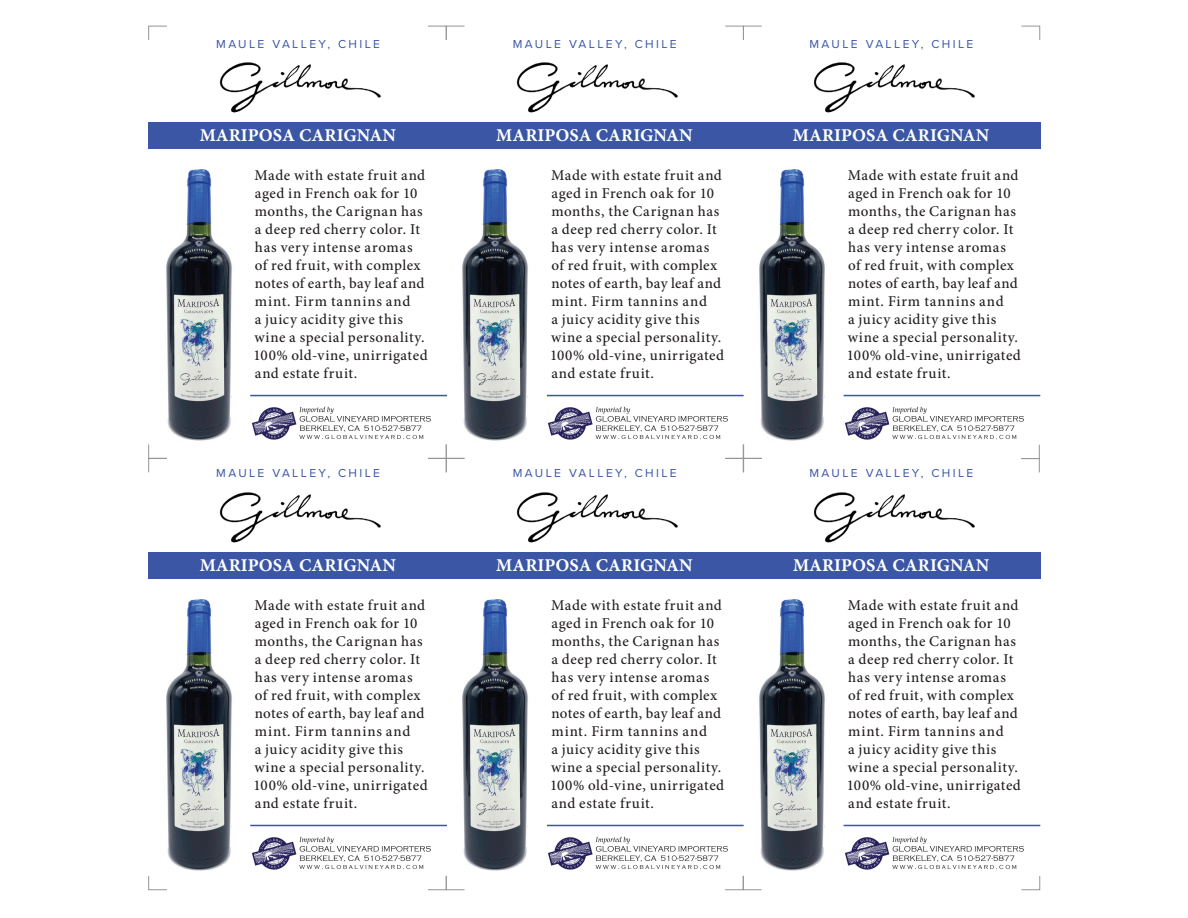
<style>
.page{position:relative;width:1188px;height:918px;background:#fff}
.page>*{position:absolute;margin:0;border:0;box-sizing:border-box;transform-origin:0 0}
.t1{font:18px "Minion Pro Bold Capt";color:#fff}
.t2{font:500 15px/18px "Minion Pro";letter-spacing:.035em;color:#231f20}
.t3{font:12px "Proxima Nova";letter-spacing:.2em;color:#3a56a5}
</style>
<div class="page">
<svg style="left:148px;top:876px;width:19px;height:14px"></svg>
<svg style="left:148px;top:444px;width:19px;height:29px"></svg>
<svg style="left:428px;top:876px;width:37px;height:14px"></svg>
<svg style="left:725px;top:876px;width:37px;height:14px"></svg>
<svg style="left:1021px;top:876px;width:19px;height:14px"></svg>
<svg style="left:428px;top:26px;width:37px;height:14px"></svg>
<svg style="left:725px;top:26px;width:37px;height:14px"></svg>
<svg style="left:428px;top:444px;width:37px;height:29px"></svg>
<svg style="left:725px;top:444px;width:37px;height:29px"></svg>
<svg style="left:1021px;top:26px;width:19px;height:14px"></svg>
<svg style="left:1021px;top:444px;width:19px;height:29px"></svg>
<svg style="left:148px;top:26px;width:19px;height:14px"></svg>
<hr style="left:250px;top:395px;width:197px;height:1px;background:#3a56a5">
<img style="left:219px;top:62px;width:162px;height:51px">
<img style="left:166px;top:169px;width:66px;height:272px">
<div style="left:149px;top:122px;width:298px;height:27px;background:#3a56a5"></div>
<img style="left:252px;top:407px;width:179px;height:33px">
<hr style="left:547px;top:395px;width:197px;height:1px;background:#3a56a5">
<img style="left:516px;top:62px;width:162px;height:51px">
<img style="left:462px;top:169px;width:66px;height:272px">
<div style="left:446px;top:122px;width:298px;height:27px;background:#3a56a5"></div>
<img style="left:548px;top:407px;width:180px;height:33px">
<hr style="left:844px;top:395px;width:196px;height:1px;background:#3a56a5">
<img style="left:813px;top:62px;width:161px;height:51px">
<img style="left:759px;top:169px;width:66px;height:272px">
<div style="left:742px;top:122px;width:298px;height:27px;background:#3a56a5"></div>
<img style="left:845px;top:407px;width:179px;height:33px">
<hr style="left:250px;top:825px;width:197px;height:1px;background:#3a56a5">
<img style="left:219px;top:492px;width:162px;height:51px">
<img style="left:166px;top:599px;width:66px;height:272px">
<div style="left:149px;top:552px;width:298px;height:26px;background:#3a56a5"></div>
<img style="left:252px;top:837px;width:179px;height:33px">
<hr style="left:547px;top:825px;width:197px;height:1px;background:#3a56a5">
<img style="left:516px;top:492px;width:162px;height:51px">
<img style="left:462px;top:599px;width:66px;height:272px">
<div style="left:446px;top:552px;width:298px;height:26px;background:#3a56a5"></div>
<img style="left:548px;top:837px;width:180px;height:33px">
<hr style="left:844px;top:825px;width:196px;height:1px;background:#3a56a5">
<img style="left:813px;top:492px;width:161px;height:51px">
<img style="left:759px;top:599px;width:66px;height:272px">
<div style="left:742px;top:552px;width:298px;height:26px;background:#3a56a5"></div>
<img style="left:845px;top:837px;width:179px;height:33px">
<p class="t3" style="left:216px;top:35px;width:165px">MAULE VALLEY, CHILE</p>
<p class="t3" style="left:513px;top:35px;width:165px">MAULE VALLEY, CHILE</p>
<p class="t3" style="left:810px;top:35px;width:165px">MAULE VALLEY, CHILE</p>
<p class="t1" style="left:200px;top:122px;width:198px">MARIPOSA CARIGNAN</p>
<p class="t1" style="left:496px;top:122px;width:198px">MARIPOSA CARIGNAN</p>
<p class="t1" style="left:793px;top:122px;width:198px">MARIPOSA CARIGNAN</p>
<p class="t2" style="left:253px;top:166px;width:176px">Made with estate fruit and aged in French oak for 10 months, the Carignan has a deep red cherry color. It has very intense aromas<br>of red fruit, with complex notes of earth, bay leaf and mint. Firm tannins and<br>a juicy acidity give this wine a special personality.<br>100% old-vine, unirrigated and estate fruit.</p>
<p class="t2" style="left:550px;top:166px;width:176px">Made with estate fruit and aged in French oak for 10 months, the Carignan has a deep red cherry color. It has very intense aromas<br>of red fruit, with complex notes of earth, bay leaf and mint. Firm tannins and<br>a juicy acidity give this wine a special personality.<br>100% old-vine, unirrigated and estate fruit.</p>
<p class="t2" style="left:847px;top:166px;width:176px">Made with estate fruit and aged in French oak for 10 months, the Carignan has a deep red cherry color. It has very intense aromas<br>of red fruit, with complex notes of earth, bay leaf and mint. Firm tannins and<br>a juicy acidity give this wine a special personality.<br>100% old-vine, unirrigated and estate fruit.</p>
<p class="t3" style="left:216px;top:465px;width:165px">MAULE VALLEY, CHILE</p>
<p class="t3" style="left:513px;top:465px;width:165px">MAULE VALLEY, CHILE</p>
<p class="t3" style="left:810px;top:465px;width:165px">MAULE VALLEY, CHILE</p>
<p class="t1" style="left:200px;top:552px;width:198px">MARIPOSA CARIGNAN</p>
<p class="t1" style="left:496px;top:552px;width:198px">MARIPOSA CARIGNAN</p>
<p class="t1" style="left:793px;top:552px;width:198px">MARIPOSA CARIGNAN</p>
<p class="t2" style="left:253px;top:596px;width:176px">Made with estate fruit and aged in French oak for 10 months, the Carignan has a deep red cherry color. It has very intense aromas<br>of red fruit, with complex notes of earth, bay leaf and mint. Firm tannins and<br>a juicy acidity give this wine a special personality.<br>100% old-vine, unirrigated and estate fruit.</p>
<p class="t2" style="left:550px;top:596px;width:176px">Made with estate fruit and aged in French oak for 10 months, the Carignan has a deep red cherry color. It has very intense aromas<br>of red fruit, with complex notes of earth, bay leaf and mint. Firm tannins and<br>a juicy acidity give this wine a special personality.<br>100% old-vine, unirrigated and estate fruit.</p>
<p class="t2" style="left:847px;top:596px;width:176px">Made with estate fruit and aged in French oak for 10 months, the Carignan has a deep red cherry color. It has very intense aromas<br>of red fruit, with complex notes of earth, bay leaf and mint. Firm tannins and<br>a juicy acidity give this wine a special personality.<br>100% old-vine, unirrigated and estate fruit.</p>
</div>
